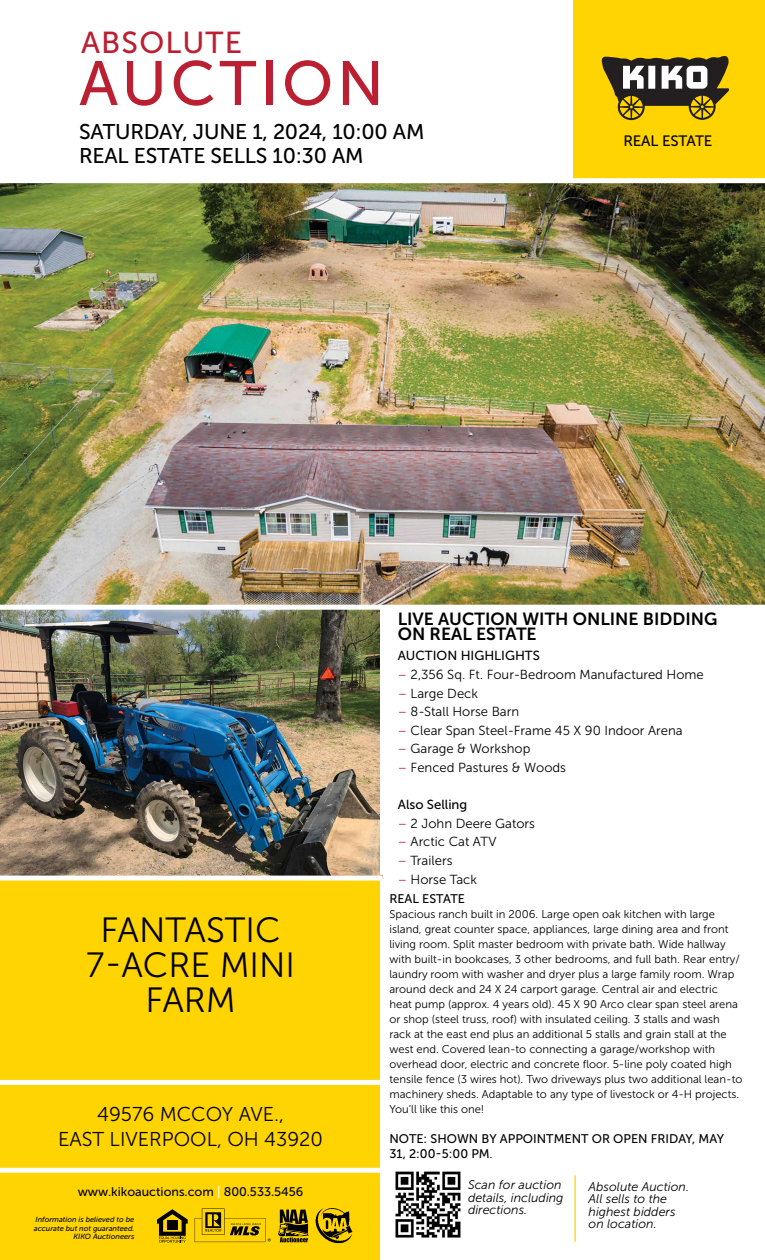
<style>
.page{position:relative;width:765px;height:1260px;background:#fff}
.page>*{position:absolute;margin:0;border:0;box-sizing:border-box;transform-origin:0 0}
.t1{font:62.38px "Museo Sans 500";letter-spacing:.06em;color:#bb1f32}
.t2{font:35px/35px "Museo Sans 300";color:#000;text-align:center}
.t3{font:30.25px "Museo Sans 500";letter-spacing:.04em;color:#bb1f32}
.t4{font:21.25px/23.8px "Museo Sans 500";letter-spacing:-.01em;color:#000}
.t5{font:20px/25px "Museo Sans 300";color:#000;text-align:center}
.t6{font:17.5px/15px "Museo Sans 700";color:#000}
.t7{font:15px "Museo Sans 500";letter-spacing:-.01em;color:#000}
.t8{font:13.12px "Museo Sans 300";color:#000}
.t9{font:13.12px "Museo Sans 500";color:#000}
.t10{font:12.5px/15px "Museo Sans 500";color:#000}
.t11{font:italic 12.5px/12.5px "Museo Sans 300";color:#000}
.t12{font:11.25px/15px "Museo Sans 300";color:#000}
.t13{font:italic 7.5px/8.8px "Museo Sans 500";color:#000;text-align:right}
.s1{color:#fff}
.s2{color:#bb1f32}
.s3{font-size:10px}
</style>
<div class="page">
<img style="left:0;top:610px;width:382px;height:266px">
<img style="left:0;top:183px;width:765px;height:422px">
<div style="left:380px;top:608px;width:5px;height:267px;background:#fff"></div>
<div style="left:574px;top:0;width:191px;height:180px;background:#ffd400"></div>
<svg style="left:601px;top:56px;width:128px;height:64px"></svg>
<div style="left:0;top:178px;width:765px;height:5px;background:#fff"></div>
<div style="left:0;top:878px;width:384px;height:382px;background:#ffd400"></div>
<img style="left:395px;top:1171px;width:66px;height:67px">
<hr style="left:574px;top:1175px;width:2px;height:67px;background:#ffd400">
<div style="left:0;top:1168px;width:389px;height:5px;background:#fff"></div>
<div style="left:0;top:1080px;width:389px;height:5px;background:#fff"></div>
<svg style="left:278px;top:1210px;width:31px;height:32px"></svg>
<svg style="left:195px;top:1208px;width:76px;height:34px"></svg>
<svg style="left:157px;top:1209px;width:31px;height:34px"></svg>
<img style="left:316px;top:1208px;width:36px;height:36px">
<div style="left:0;top:876px;width:382px;height:5px;background:#fff"></div>
<div style="left:380px;top:878px;width:5px;height:382px;background:#fff"></div>
<h3 class="t3" style="left:81px;top:26px;width:163px">ABSOLUTE</h3>
<h1 class="t1" style="left:79px;top:49px;width:306px">AUCTION</h1>
<h3 class="t4" style="left:79px;top:120px;width:347px">SATURDAY, JUNE 1, 2024, 10:00 AM<br>REAL ESTATE SELLS 10:30 AM</h3>
<h3 class="t7" style="left:623px;top:133px;width:91px">REAL ESTATE</h3>
<h2 class="t2" style="left:86px;top:912px;width:211px">FANTASTIC<br>7-ACRE MINI<br>FARM</h2>
<h3 class="t5" style="left:58px;top:1102px;width:267px">49576 MCCOY AVE.,<br>EAST LIVERPOOL, OH 43920</h3>
<p class="t10" style="left:78px;top:1184px;width:227px">www.kikoauctions.com <span class="s1">|</span> 800.533.5456</p>
<p class="t13" style="left:34px;top:1215px;width:102px">Information is believed to be accurate but not guaranteed.<br>KIKO Auctioneers</p>
<h3 class="t6" style="left:398px;top:611px;width:321px">LIVE AUCTION WITH ONLINE BIDDING<br>ON REAL ESTATE</h3>
<p class="t9" style="left:398px;top:649px;width:144px">AUCTION HIGHLIGHTS</p>
<p class="t8" style="left:398px;top:667px;width:308px"><span class="s2">–</span> 2,356 Sq. Ft. Four-Bedroom Manufactured Home</p>
<p class="t8" style="left:398px;top:686px;width:82px"><span class="s2">–</span> Large Deck</p>
<p class="t8" style="left:398px;top:705px;width:123px"><span class="s2">–</span> 8-Stall Horse Barn</p>
<p class="t8" style="left:398px;top:723px;width:286px"><span class="s2">–</span> Clear Span Steel-Frame 45 X 90 Indoor Arena</p>
<p class="t8" style="left:398px;top:742px;width:134px"><span class="s2">–</span> Garage &amp; Workshop</p>
<p class="t8" style="left:398px;top:760px;width:170px"><span class="s2">–</span> Fenced Pastures &amp; Woods</p>
<p class="t9" style="left:398px;top:798px;width:71px">Also Selling</p>
<p class="t8" style="left:398px;top:816px;width:139px"><span class="s2">–</span> 2 John Deere Gators</p>
<p class="t8" style="left:398px;top:835px;width:100px"><span class="s2">–</span> Arctic Cat ATV</p>
<p class="t8" style="left:398px;top:853px;width:56px"><span class="s2">–</span> Trailers</p>
<p class="t8" style="left:398px;top:872px;width:81px"><span class="s2">–</span> Horse Tack</p>
<p class="t10" style="left:389px;top:891px;width:77px">REAL ESTATE</p>
<p class="t12" style="left:389px;top:906px;width:355px">Spacious ranch built in 2006. Large open oak kitchen with large island, great counter space, appliances, large dining area and front living room. Split master bedroom with private bath. Wide hallway with built-in bookcases, 3 other bedrooms, and full bath. Rear entry/ laundry room with washer and dryer plus a large family room. Wrap around deck and 24 X 24 carport garage. Central air and electric heat pump (approx. 4 years old). 45 X 90 Arco clear span steel arena or shop (steel truss, roof) with insulated ceiling. 3 stalls and wash rack at the east end plus an additional 5 stalls and grain stall at the west end. Covered lean-to connecting a garage/workshop with overhead door, electric and concrete floor. 5-line poly coated high tensile fence (3 wires hot). Two driveways plus two additional lean-to machinery sheds. Adaptable to any type of livestock or 4-H projects.<br>You’ll like this one!</p>
<p class="t10" style="left:389px;top:1131px;width:336px">NOTE: SHOWN BY APPOINTMENT OR OPEN FRIDAY, MAY<br>31, 2:00-5:00 PM<span class="s3">.</span></p>
<p class="t11" style="left:468px;top:1179px;width:97px">Scan for auction details, including directions.</p>
<p class="t11" style="left:589px;top:1180px;width:102px">Absolute Auction.<br>All sells to the highest bidders on location.</p>
</div>
